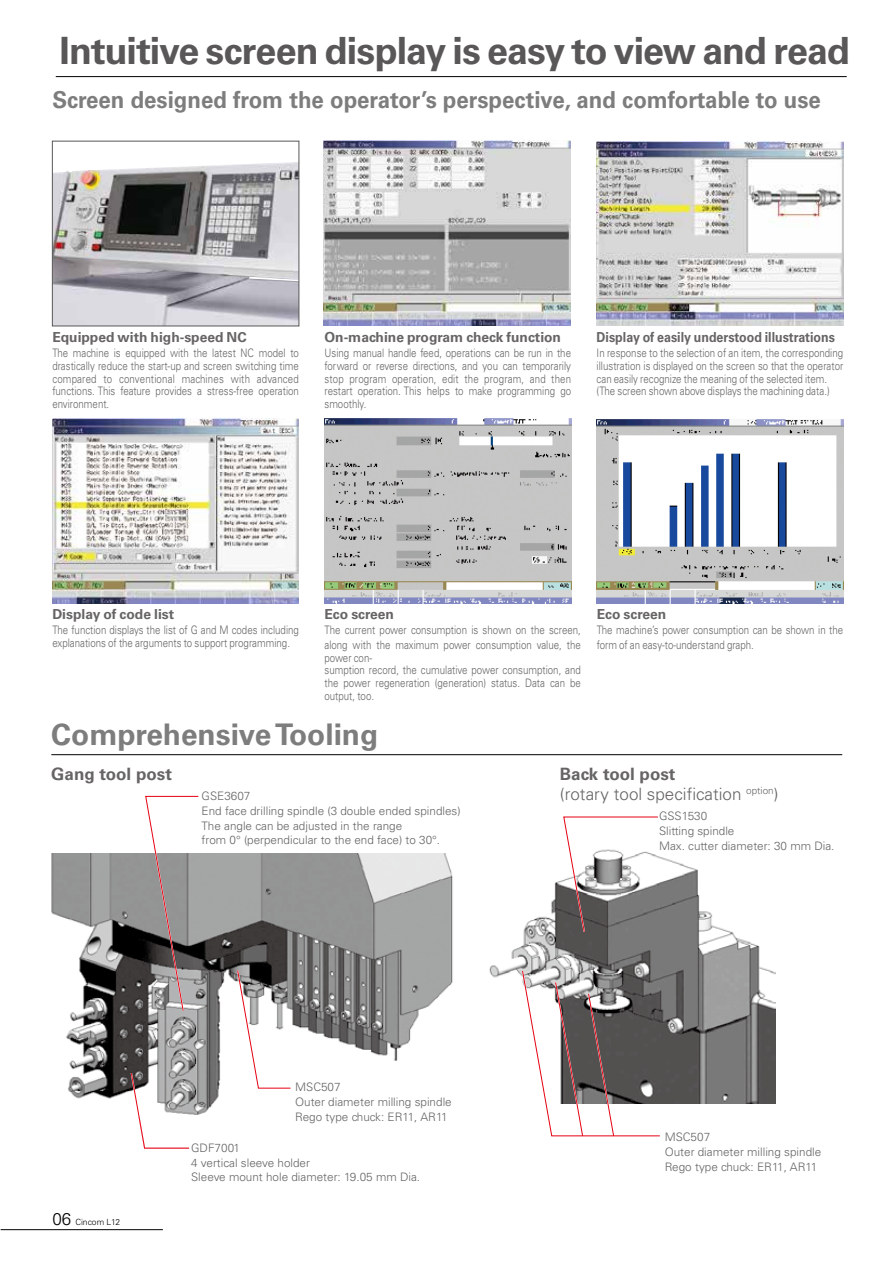
<style>
.page{position:relative;width:893px;height:1263px;background:#fff}
.page>*{position:absolute;margin:0;border:0;box-sizing:border-box;transform-origin:0 0}
.t1{font:700 37.5px "Univers";letter-spacing:-.025em;color:#595757}
.t2{font:700 29.7px "Univers";color:#7d7d7d}
.t3{font:700 23.4px "Univers";color:#7d7d7d;scale:.95 1}
.t4{font:300 16.95px/20.2px "Univers";color:#666464}
.t5{font:700 16.95px "Univers";color:#666464}
.t6{font:700 13.8px "Univers";color:#666464}
.t7{font:700 13.8px "Univers";color:#666464;scale:.9 1}
.t8{font:300 11.7px/12.8px "Univers";color:#666464;scale:.83 1}
.t9{font:300 11.7px/14.9px "Univers";color:#666464}
.t10{font:300 8.55px "Univers";color:#000}
.s1{font-weight:700}
.s2{font-size:16.95px}
</style>
<div class="page">
<img style="left:51px;top:853px;width:402px;height:262px">
<hr style="left:1px;top:1229px;width:162px;height:1px;background:#000">
<hr style="left:56px;top:76px;width:791px;height:1px;background:#000">
<hr style="left:51px;top:754px;width:791px;height:1px;background:#000">
<img style="left:489px;top:856px;width:286px;height:247px">
<svg style="left:144px;top:795px;width:56px;height:217px"></svg>
<svg style="left:562px;top:816px;width:97px;height:118px"></svg>
<svg style="left:130px;top:1071px;width:61px;height:78px"></svg>
<svg style="left:236px;top:969px;width:56px;height:121px"></svg>
<svg style="left:521px;top:969px;width:139px;height:168px"></svg>
<img style="left:324px;top:418px;width:247px;height:185px">
<img style="left:597px;top:419px;width:246px;height:184px">
<img style="left:597px;top:141px;width:246px;height:185px">
<img style="left:324px;top:140px;width:246px;height:185px">
<img style="left:52px;top:418px;width:247px;height:185px">
<img style="left:54px;top:162px;width:243px;height:162px">
<div style="left:52px;top:141px;width:247px;height:185px;border:1px solid #595757"></div>
<h1 class="t1" style="left:60px;top:29px;width:792px">Intuitive screen display is easy to view and read</h1>
<h3 class="t3" style="left:52px;top:86px;width:810px">Screen designed from the operator’s perspective, and comfortable to use</h3>
<p class="t6" style="left:52px;top:329px;width:196px">Equipped with high-speed NC</p>
<p class="t8" style="left:52px;top:346px;width:299px;text-align:justify">The machine is equipped with the latest NC model to drastically reduce the start-up and screen switching time compared to conventional machines with advanced functions. This feature provides a stress-free operation environment.</p>
<p class="t6" style="left:324px;top:329px;width:238px">On-machine program check function</p>
<p class="t8" style="left:324px;top:346px;width:299px;text-align:justify">Using manual handle feed, operations can be run in the forward or reverse directions, and you can temporarily stop program operation, edit the program, and then restart operation. This helps to make programming go smoothly.</p>
<p class="t7" style="left:597px;top:329px;width:266px">Display of easily understood illustrations</p>
<p class="t8" style="left:597px;top:346px;width:299px">In response to the selection of an item, the corresponding illustration is displayed on the screen so that the operator can easily recognize the meaning of the selected item. (The screen shown above displays the machining data.)</p>
<p class="t6" style="left:52px;top:606px;width:123px">Display of code list</p>
<p class="t8" style="left:52px;top:623px;width:299px">The function displays the list of G and M codes including explanations of the arguments to support programming.</p>
<p class="t6" style="left:324px;top:606px;width:71px">Eco screen</p>
<p class="t8" style="left:324px;top:622px;width:310px;line-height:14.9px">The current power consumption is shown on the screen, along with the maximum power consumption value, the</p>
<p class="t8" style="left:324px;top:651px;width:310px">power con-<br>sumption record, the cumulative power consumption, and the power regeneration (generation) status. Data can be output, too.</p>
<h2 class="t2" style="left:51px;top:717px;width:328px">Comprehensive Tooling</h2>
<p class="t6" style="left:597px;top:606px;width:71px">Eco screen</p>
<p class="t8" style="left:597px;top:622px;width:299px;line-height:14.9px">The machine’s power consumption can be shown in the form of an easy-to-understand graph.</p>
<h3 class="t5" style="left:51px;top:764px;width:122px">Gang tool post</h3>
<h3 class="t4" style="left:560px;top:764px;width:220px"><span class="s1">Back tool post<br></span>(rotary tool specification <sup>option</sup>)</h3>
<p class="t9" style="left:202px;top:788px;width:261px">GSE3607<br>End face drilling spindle (3 double ended spindles)<br>The angle can be adjusted in the range<br>from 0° (perpendicular to the end face) to 30°.</p>
<p class="t9" style="left:659px;top:809px;width:177px">GSS1530<br>Slitting spindle<br>Max. cutter diameter: 30 mm Dia.</p>
<p class="t10" style="left:52px;top:1217px;width:70px"><span class="s2">06</span> Cincom L12</p>
<p class="t9" style="left:295px;top:1080px;width:158px">MSC507<br>Outer diameter milling spindle<br>Rego type chuck: ER11, AR11</p>
<p class="t9" style="left:191px;top:1140px;width:231px">GDF7001<br>4 vertical sleeve holder<br>Sleeve mount hole diameter: 19.05 mm Dia.</p>
<p class="t9" style="left:665px;top:1129px;width:158px">MSC507<br>Outer diameter milling spindle<br>Rego type chuck: ER11, AR11</p>
</div>
